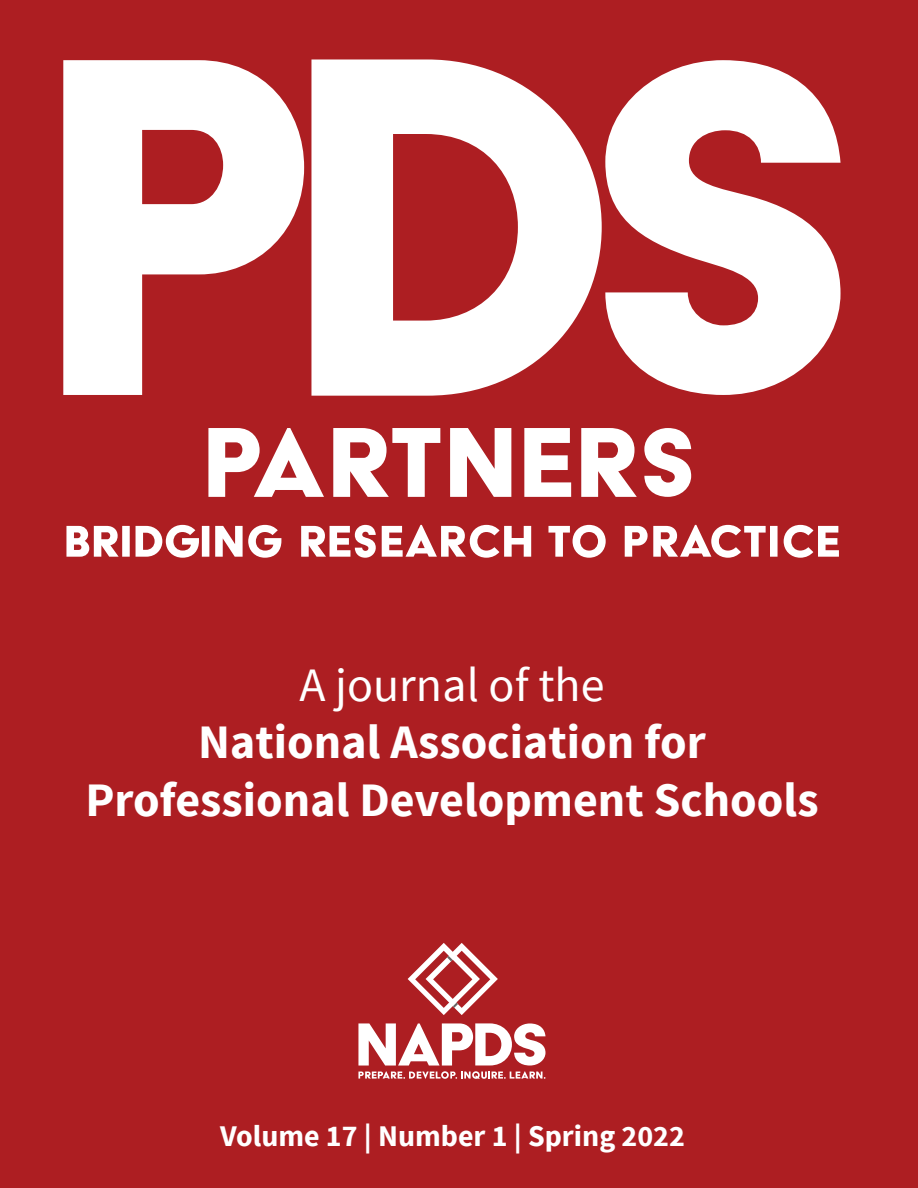
<style>
.page{position:relative;width:918px;height:1188px;background:#ad1e22}
.page>*{position:absolute;margin:0;border:0;box-sizing:border-box;transform-origin:0 0}
.t1{font:700 48px/57.6px "Source Sans Pro";color:#fff;text-align:center}
.t2{font:48px "Source Sans Pro";color:#fff}
.t3{font:700 30px "Source Sans Pro";color:#fff}
</style>
<div class="page">
<svg style="left:208px;top:428px;width:483px;height:69px"></svg>
<svg style="left:66px;top:525px;width:773px;height:33px"></svg>
<svg style="left:358px;top:1023px;width:187px;height:56px"></svg>
<svg style="left:408px;top:943px;width:90px;height:72px"></svg>
<svg style="left:605px;top:60px;width:236px;height:335px;fill:#fff"></svg>
<svg style="left:63px;top:60px;width:241px;height:335px;fill:#fff"></svg>
<svg style="left:311px;top:59px;width:291px;height:337px;fill:#fff"></svg>
<p class="t2" style="left:299px;top:655px;width:307px">A journal of the</p>
<p class="t1" style="left:85px;top:715px;width:735px">National Association for<br>Professional Development Schools</p>
<p class="t3" style="left:220px;top:1117px;width:466px">Volume 17 | Number 1 | Spring 2022</p>
</div>
